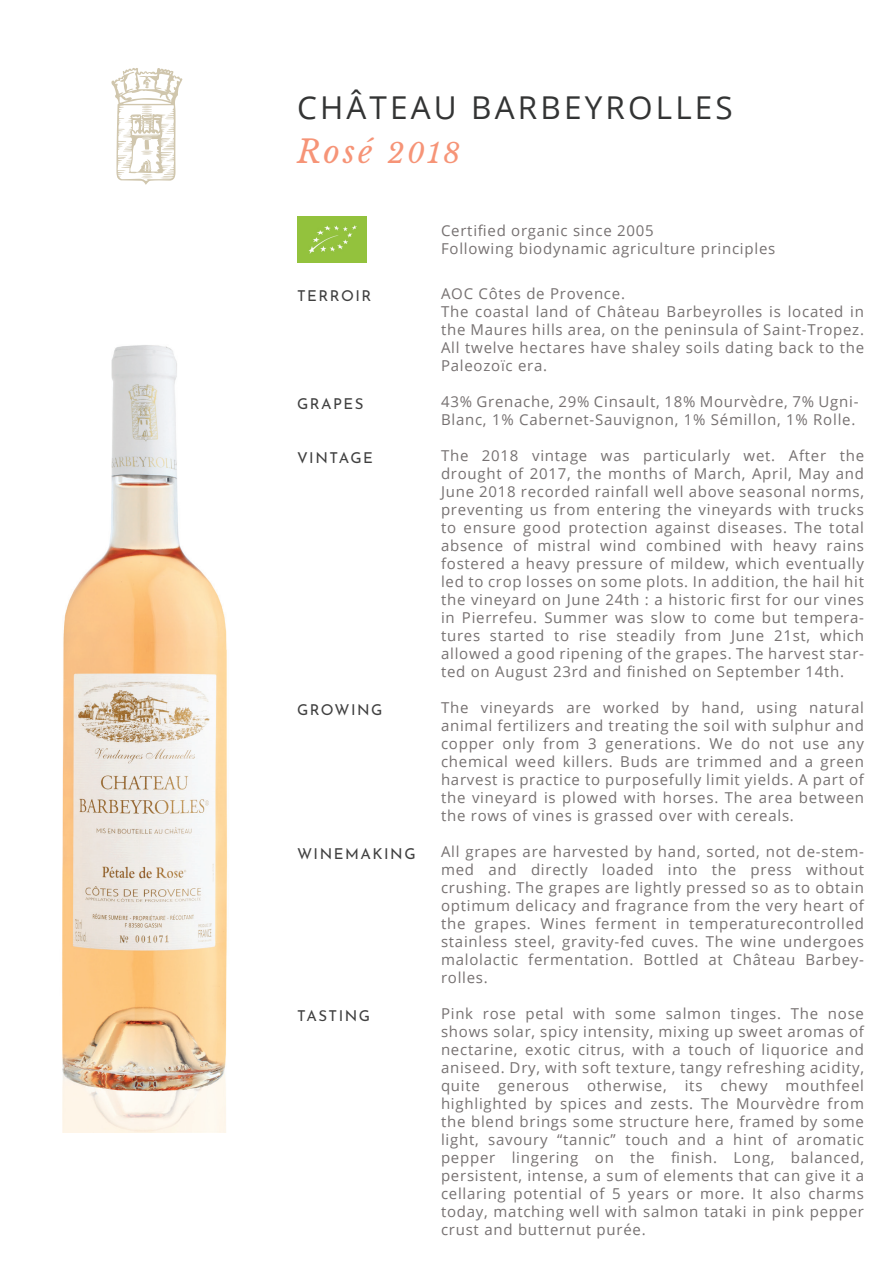
<style>
.page{position:relative;width:893px;height:1263px;background:#fff}
.page>*{position:absolute;margin:0;border:0;box-sizing:border-box;transform-origin:0 0}
.t1{font:31.5px "Open Sans";letter-spacing:.1em;color:#333434}
.t2{font:italic 31.5px "Libre Baskerville";color:#f69477}
.t3{font:15px/18px "Open Sans";letter-spacing:.05em;color:#767171;text-align:justify}
.t4{font:15px "Josefin Sans";letter-spacing:.1em;color:#404040}
.s1{font-size:27px}
</style>
<div class="page">
<img style="left:62px;top:345px;width:165px;height:787px">
<svg style="left:111px;top:68px;width:72px;height:117px"></svg>
<img style="left:297px;top:216px;width:69px;height:46px">
<h1 class="t1" style="left:297px;top:86px;width:437px">CHÂTEAU BARBEYROLLES</h1>
<h1 class="t2" style="left:297px;top:132px;width:165px">Rosé <span class="s1">2018</span></h1>
<p class="t4" style="left:297px;top:284px;width:76px">TERROIR</p>
<p class="t4" style="left:297px;top:392px;width:68px">GRAPES</p>
<p class="t4" style="left:297px;top:446px;width:77px">VINTAGE</p>
<p class="t4" style="left:297px;top:698px;width:87px">GROWING</p>
<p class="t4" style="left:297px;top:842px;width:120px">WINEMAKING</p>
<p class="t4" style="left:297px;top:1004px;width:75px">TASTING</p>
<p class="t3" style="left:441px;top:221px;width:336px">Certified organic since 2005<br>Following biodynamic agriculture principles</p>
<p class="t3" style="left:441px;top:284px;width:425px;text-align:left">AOC Côtes de Provence.<br>The coastal land of Château Barbeyrolles is located in the Maures hills area, on the peninsula of Saint-Tropez.<br>All twelve hectares have shaley soils dating back to the Paleozoïc era.</p>
<p class="t3" style="left:441px;top:392px;width:419px">43% Grenache, 29% Cinsault, 18% Mourvèdre, 7% Ugni-<br>Blanc, 1% Cabernet-Sauvignon, 1% Sémillon, 1% Rolle.</p>
<p class="t3" style="left:441px;top:446px;width:425px">The 2018 vintage was particularly wet. After the drought of 2017, the months of March, April, May and June 2018 recorded rainfall well above seasonal norms, preventing us from entering the vineyards with trucks to ensure good protection against diseases. The total absence of mistral wind combined with heavy rains fostered a heavy pressure of mildew, which eventually led to crop losses on some plots. In addition, the hail hit the vineyard on June 24th : a historic first for our vines in Pierrefeu. Summer was slow to come but tempera&shy;tures started to rise steadily from June 21st, which allowed a good ripening of the grapes. The harvest star&shy;ted on August 23rd and finished on September 14th.</p>
<p class="t3" style="left:441px;top:698px;width:425px">The vineyards are worked by hand, using natural animal fertilizers and treating the soil with sulphur and copper only from 3 generations. We do not use any chemical weed killers. Buds are trimmed and a green harvest is practice to purposefully limit yields. A part of the vineyard is plowed with horses. The area between the rows of vines is grassed over with cereals.</p>
<p class="t3" style="left:441px;top:842px;width:425px">All grapes are harvested by hand, sorted, not de-stem&shy;med and directly loaded into the press without crushing. The grapes are lightly pressed so as to obtain optimum delicacy and fragrance from the very heart of the grapes. Wines ferment in temperaturecontrolled stainless steel, gravity-fed cuves. The wine undergoes malolactic fermentation. Bottled at Château Barbey&shy;rolles.</p>
<p class="t3" style="left:441px;top:1004px;width:425px">Pink rose petal with some salmon tinges. The nose shows solar, spicy intensity, mixing up sweet aromas of nectarine, exotic citrus, with a touch of liquorice and aniseed. Dry, with soft texture, tangy refreshing acidity, quite generous otherwise, its chewy mouthfeel highlighted by spices and zests. The Mourvèdre from the blend brings some structure here, framed by some light, savoury “tannic” touch and a hint of aromatic pepper lingering on the finish. Long, balanced, persistent, intense, a sum of elements that can give it a cellaring potential of 5 years or more. It also charms today, matching well with salmon tataki in pink pepper crust and butternut purée.</p>
</div>
